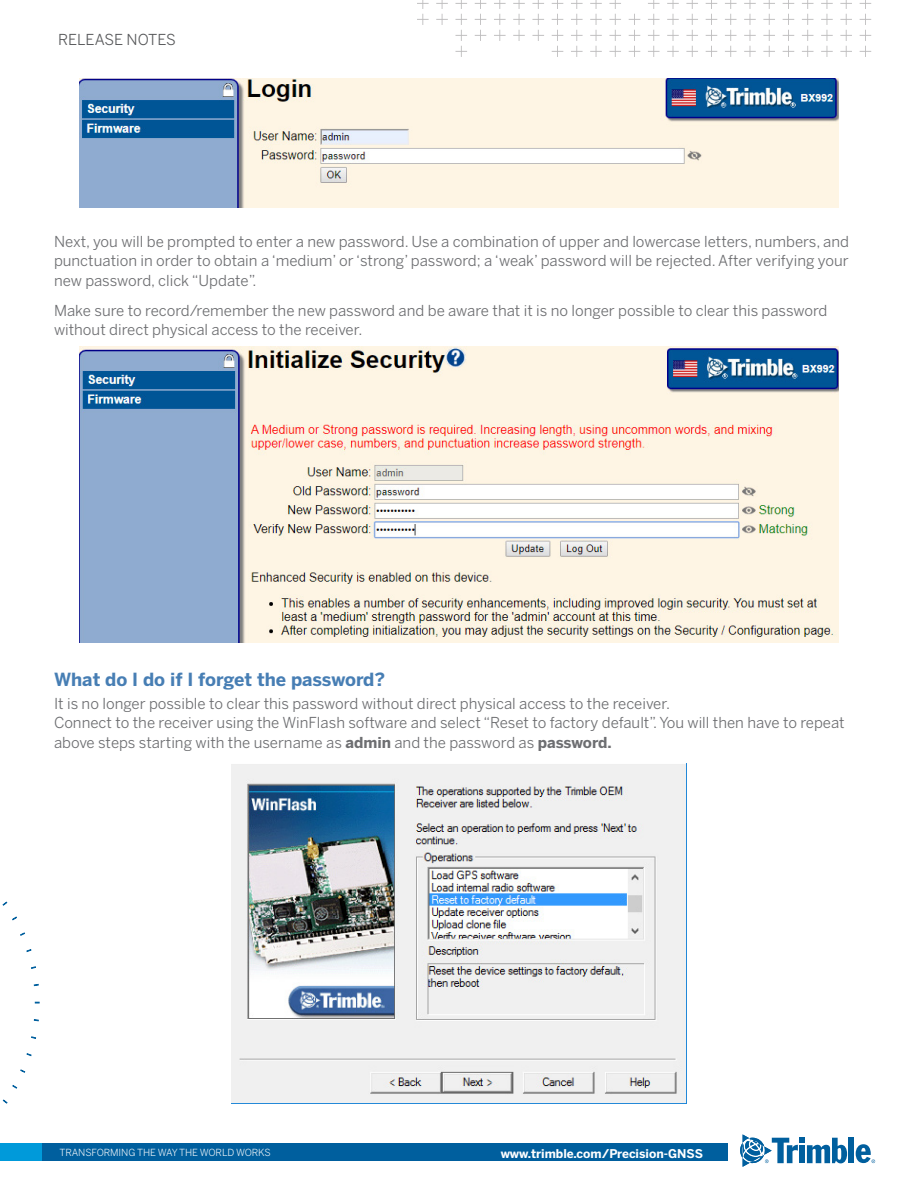
<style>
.page{position:relative;width:918px;height:1188px;background:#fff}
.page>*{position:absolute;margin:0;border:0;box-sizing:border-box;transform-origin:0 0}
.t1{font:700 18px "Benton Sans";color:#477eb4}
.t2{font:15px/19.5px "Benton Sans";color:#6d6e71}
.t3{font:15px "Benton Sans";color:#58595b}
.t4{font:700 12px "Benton Sans";color:#fff}
.t5{font:9.75px "Benton Sans";letter-spacing:-.01em;color:#fff}
.s1{font-weight:700}
</style>
<div class="page">
<svg style="left:417px;top:0;width:454px;height:57px"></svg>
<div style="left:849px;top:1138px;width:5px;height:25px;background:#005f9e"></div>
<svg style="left:740px;top:1134px;width:107px;height:33px"></svg>
<svg style="left:856px;top:1144px;width:19px;height:19px"></svg>
<div style="left:0;top:1144px;width:725px;height:17px;background:#009ada"></div>
<div style="left:42px;top:1144px;width:686px;height:17px;background:#005f9e"></div>
<svg style="left:34px;top:1019px;width:5px;height:3px"></svg>
<svg style="left:31px;top:1036px;width:5px;height:3px"></svg>
<svg style="left:26px;top:1053px;width:6px;height:3px"></svg>
<svg style="left:20px;top:1069px;width:5px;height:4px"></svg>
<svg style="left:12px;top:1085px;width:5px;height:4px"></svg>
<svg style="left:2px;top:1099px;width:6px;height:5px"></svg>
<svg style="left:2px;top:901px;width:6px;height:5px"></svg>
<svg style="left:12px;top:916px;width:5px;height:5px"></svg>
<svg style="left:20px;top:932px;width:5px;height:4px"></svg>
<svg style="left:26px;top:949px;width:6px;height:3px"></svg>
<svg style="left:31px;top:966px;width:5px;height:3px"></svg>
<img style="left:80px;top:79px;width:758px;height:129px">
<img style="left:80px;top:347px;width:758px;height:296px">
<img style="left:232px;top:764px;width:454px;height:340px">
<p class="t3" style="left:58px;top:30px;width:119px">RELEASE NOTES</p>
<p class="t2" style="left:54px;top:231px;width:797px;text-align:justify">Next, you will be prompted to enter a new password. Use a combination of upper and lowercase letters, numbers, and punctuation in order to obtain a ‘medium’ or ‘strong’ password; a ‘weak’ password will be rejected. After verifying your new password, click “Update”.</p>
<p class="t2" style="left:54px;top:300px;width:775px">Make sure to record/remember the new password and be aware that it is no longer possible to clear this password without direct physical access to the receiver.</p>
<p class="t1" style="left:54px;top:668px;width:333px">What do I do if I forget the password?</p>
<p class="t2" style="left:54px;top:693px;width:792px">It is no longer possible to clear this password without direct physical access to the receiver.<br>Connect to the receiver using the WinFlash software and select “Reset to factory default”. You will then have to repeat above steps starting with the username as <span class="s1">admin</span> and the password as <span class="s1">password.</span></p>
<p class="t5" style="left:60px;top:1147px;width:213px">TRANSFORMING THE WAY THE WORLD WORKS</p>
<p class="t4" style="left:501px;top:1146px;width:204px">www.trimble.com/Precision-GNSS</p>
</div>
